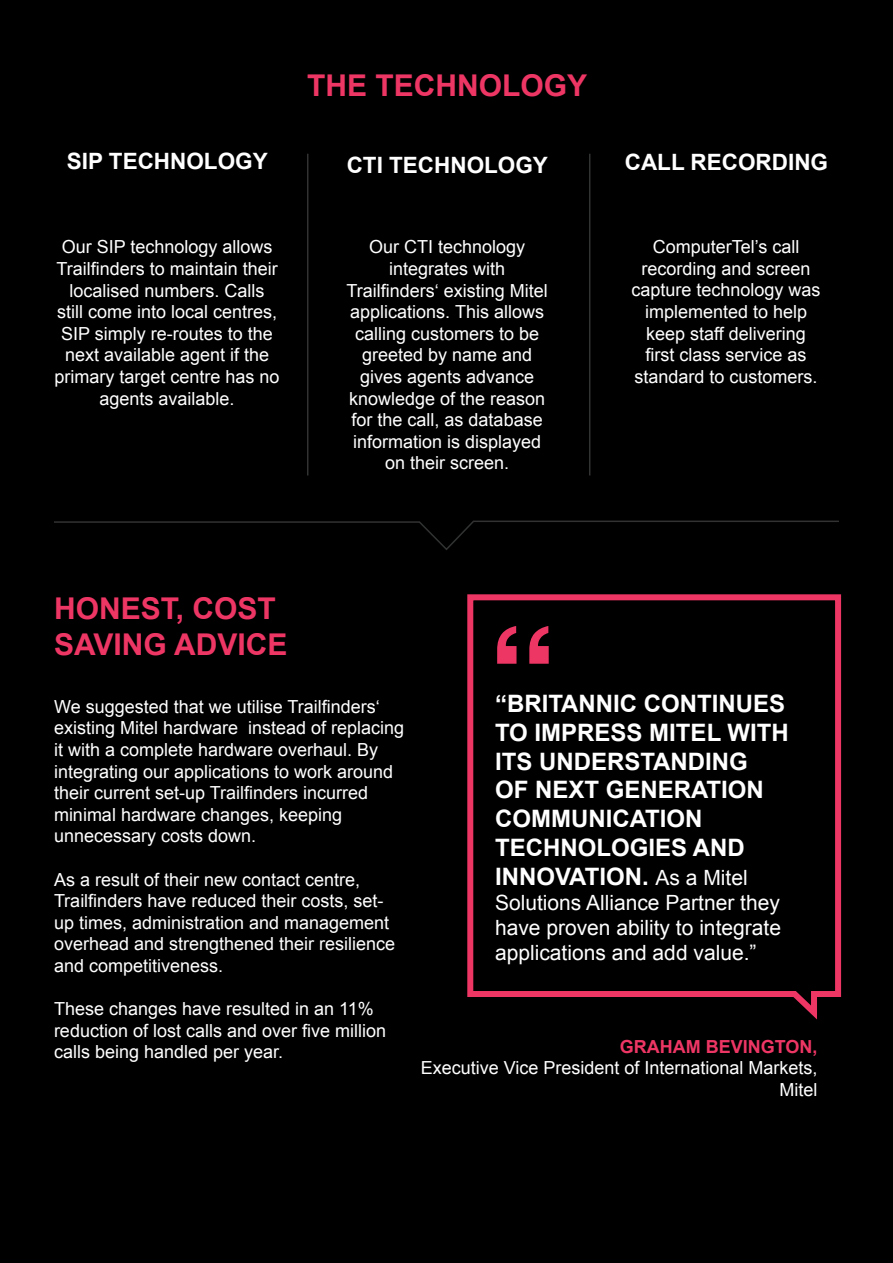
<style>
.page{position:relative;width:893px;height:1263px;background:#000}
.page>*{position:absolute;margin:0;border:0;box-sizing:border-box;transform-origin:0 0}
.t1{font:700 30px/36px "Arial";color:#ee3665}
.t2{font:700 24px/28.8px "Arial";color:#fff}
.t3{font:700 22.5px "Arial";color:#fff}
.t4{font:21px/25.2px "Arial";color:#fff;text-align:justify}
.t5{font:18px/21.6px "Arial";color:#fff;text-align:center}
.t6{font:700 18px "Arial";color:#ee3665}
.s1{font-weight:400;font-size:21px}
</style>
<div class="page">
<svg style="left:54px;top:520px;width:785px;height:30px"></svg>
<hr style="left:307px;top:154px;width:1px;height:321px;background:#313232">
<hr style="left:589px;top:154px;width:1px;height:321px;background:#313232">
<svg style="left:467px;top:594px;width:375px;height:426px"></svg>
<svg style="left:497px;top:626px;width:52px;height:38px"></svg>
<h1 class="t1" style="left:307px;top:69px;width:282px">THE TECHNOLOGY</h1>
<p class="t3" style="left:67px;top:146px;width:202px">SIP TECHNOLOGY</p>
<p class="t3" style="left:347px;top:150px;width:203px">CTI TECHNOLOGY</p>
<p class="t3" style="left:625px;top:147px;width:205px">CALL RECORDING</p>
<p class="t5" style="left:55px;top:236px;width:226px">Our SIP technology allows<br>Trailfinders to maintain their localised numbers. Calls still come into local centres,<br>SIP simply re-routes to the next available agent if the primary target centre has no agents available.</p>
<h1 class="t1" style="left:54px;top:591px;width:235px">HONEST, COST<br>SAVING ADVICE</h1>
<p class="t5" style="left:346px;top:236px;width:203px">Our CTI technology integrates with<br>Trailfinders‘ existing Mitel applications. This allows calling customers to be greeted by name and gives agents advance knowledge of the reason for the call, as database information is displayed on their screen.</p>
<p class="t5" style="left:631px;top:236px;width:191px">ComputerTel’s call recording and screen capture technology was implemented to help keep staff delivering first class service as standard to customers.</p>
<p class="t5" style="left:54px;top:696px;width:352px;text-align:left">We suggested that we utilise Trailfinders‘ existing Mitel hardware instead of replacing it with a complete hardware overhaul. By integrating our applications to work around their current set-up Trailfinders incurred minimal hardware changes, keeping unnecessary costs down.</p>
<p class="t5" style="left:54px;top:869px;width:343px;text-align:left">As a result of their new contact centre, Trailfinders have reduced their costs, set&shy;up times, administration and management overhead and strengthened their resilience and competitiveness.</p>
<p class="t5" style="left:54px;top:998px;width:334px;text-align:left">These changes have resulted in an 11% reduction of lost calls and over five million calls being handled per year.</p>
<h2 class="t2" style="left:495px;top:690px;width:295px">“BRITANNIC CONTINUES<br>TO IMPRESS MITEL WITH<br>ITS UNDERSTANDING<br>OF NEXT GENERATION<br>COMMUNICATION<br>TECHNOLOGIES AND<br>INNOVATION. <span class="s1">As a Mitel</span></h2>
<p class="t4" style="left:495px;top:890px;width:287px">Solutions Alliance Partner they have proven ability to integrate applications and add value.”</p>
<p class="t6" style="left:620px;top:1034px;width:199px">GRAHAM BEVINGTON,</p>
<p class="t5" style="left:421px;top:1057px;width:398px;text-align:right">Executive Vice President of International Markets,<br>Mitel</p>
</div>
